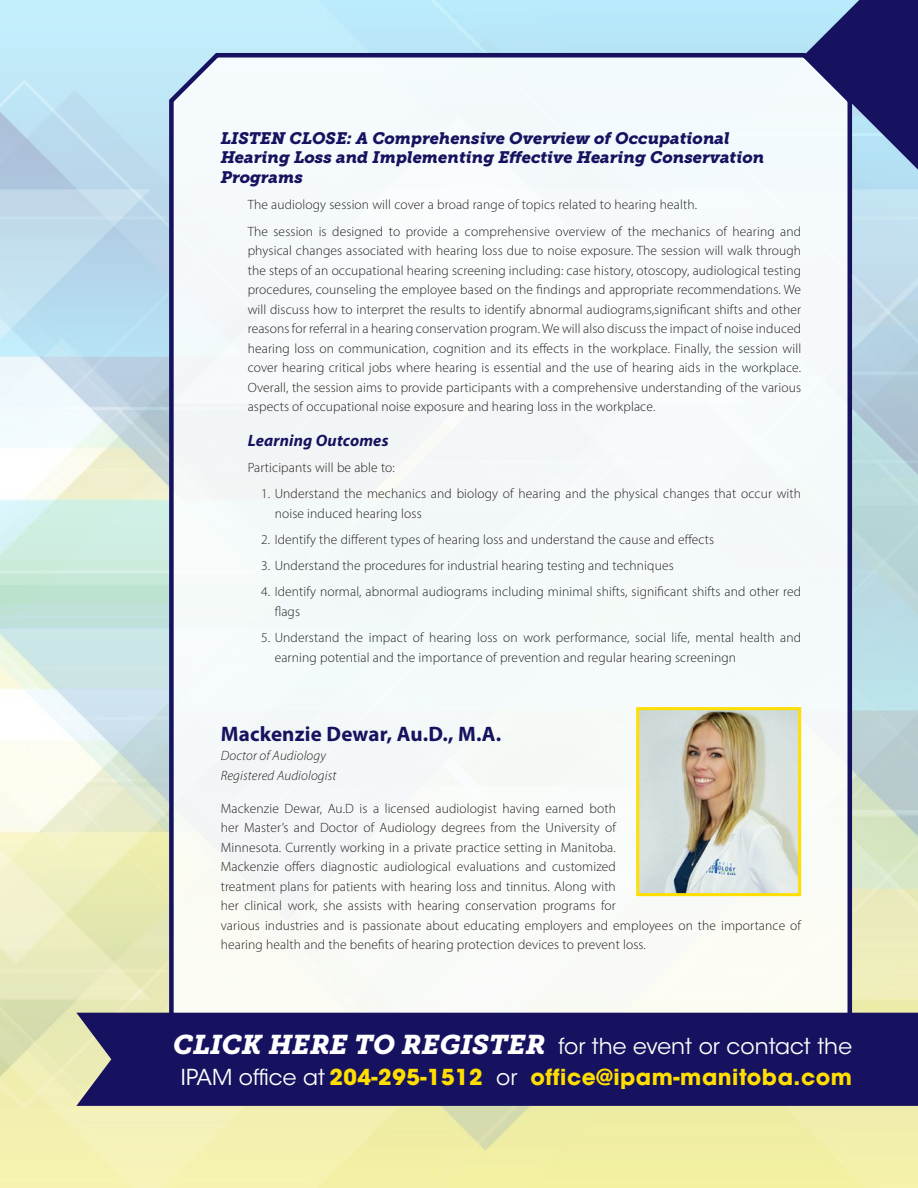
<style>
.page{position:relative;width:918px;height:1188px;background:#fff}
.page>*{position:absolute;margin:0;border:0;box-sizing:border-box;transform-origin:0 0}
.t1{font:700 21.9px "ITC Avant Garde Std";letter-spacing:.025em;color:#ffde00}
.t2{font:21.9px "ITC Avant Garde Std";letter-spacing:.005em;color:#fff}
.t3{font:700 21px "Myriad Pro";letter-spacing:.01em;color:#16125f}
.t4{font:italic 16.5px/19.8px "Museo Slab 900";color:#16125f}
.t5{font:italic 700 16.5px "Myriad Pro";letter-spacing:.01em;color:#16125f}
.t6{font:300 13.5px/19.5px "Myriad Pro";letter-spacing:.01em;color:#231f20}
.t7{font:italic 300 13.5px "Myriad Pro";letter-spacing:.01em;color:#231f20}
.s1{font-family:"Museo Slab 900";font-style:italic;font-size:26.85px}
.s2{font-weight:400;color:#fff}
</style>
<div class="page">
<div style="left:167px;top:49px;width:687px;height:964px;background:#f5fafa"></div>
<svg style="left:804px;top:0;width:114px;height:170px"></svg>
<div style="left:76px;top:1013px;width:842px;height:93px;background:#16125f"></div>
<img style="left:640px;top:711px;width:157px;height:181px">
<div style="left:636px;top:707px;width:165px;height:189px;border:3px solid #ffde00"></div>
<p class="t4" style="left:221px;top:128px;width:545px">LISTEN CLOSE: A Comprehensive Overview of Occupational<br>Hearing Loss and Implementing Effective Hearing Conservation<br>Programs</p>
<p class="t6" style="left:248px;top:195px;width:451px">The audiology session will cover a broad range of topics related to hearing health.</p>
<p class="t6" style="left:248px;top:221px;width:555px;text-align:justify">The session is designed to provide a comprehensive overview of the mechanics of hearing and physical changes associated with hearing loss due to noise exposure. The session will walk through the steps of an occupational hearing screening including: case history, otoscopy, audiological testing procedures, counseling the employee based on the findings and appropriate recommendations. We will discuss how to interpret the results to identify abnormal audiograms,significant shifts and other reasons for referral in a hearing conservation program. We will also discuss the impact of noise induced hearing loss on communication, cognition and its effects in the workplace. Finally, the session will cover hearing critical jobs where hearing is essential and the use of hearing aids in the workplace.<br>Overall, the session aims to provide participants with a comprehensive understanding of the various aspects of occupational noise exposure and hearing loss in the workplace.</p>
<p class="t5" style="left:248px;top:429px;width:142px">Learning Outcomes</p>
<p class="t6" style="left:248px;top:458px;width:149px">Participants will be able to:</p>
<p class="t6" style="left:275px;top:484px;width:528px;text-indent:-14px">1. Understand the mechanics and biology of hearing and the physical changes that occur with noise induced hearing loss</p>
<p class="t6" style="left:261px;top:530px;width:455px">2. Identify the different types of hearing loss and understand the cause and effects</p>
<p class="t6" style="left:261px;top:556px;width:414px">3. Understand the procedures for industrial hearing testing and techniques</p>
<p class="t6" style="left:275px;top:582px;width:528px;text-indent:-14px">4. Identify normal, abnormal audiograms including minimal shifts, significant shifts and other red flags</p>
<p class="t6" style="left:275px;top:628px;width:528px;text-indent:-14px">5. Understand the impact of hearing loss on work performance, social life, mental health and earning potential and the importance of prevention and regular hearing screeningn</p>
<p class="t3" style="left:221px;top:720px;width:282px">Mackenzie Dewar, Au.D., M.A.</p>
<p class="t7" style="left:221px;top:748px;width:107px">Doctor of Audiology</p>
<p class="t7" style="left:221px;top:767px;width:117px">Registered Audiologist</p>
<p class="t6" style="left:221px;top:799px;width:582px">Mackenzie Dewar, Au.D is a licensed audiologist having earned both<br>her Master’s and Doctor of Audiology degrees from the University of<br>Minnesota. Currently working in a private practice setting in Manitoba.<br>Mackenzie offers diagnostic audiological evaluations and customized<br>treatment plans for patients with hearing loss and tinnitus. Along with<br>her clinical work, she assists with hearing conservation programs for<br>various industries and is passionate about educating employers and employees on the importance of hearing health and the benefits of hearing protection devices to prevent loss.</p>
<p class="t2" style="left:173px;top:1033px;width:680px"><span class="s1">CLICK HERE TO REGISTER</span> for the event or contact the</p>
<p class="t1" style="left:181px;top:1063px;width:673px"><span class="s2">IPAM office at</span> 204-295-1512 <span class="s2">or</span> office@ipam-manitoba.com</p>
</div>
